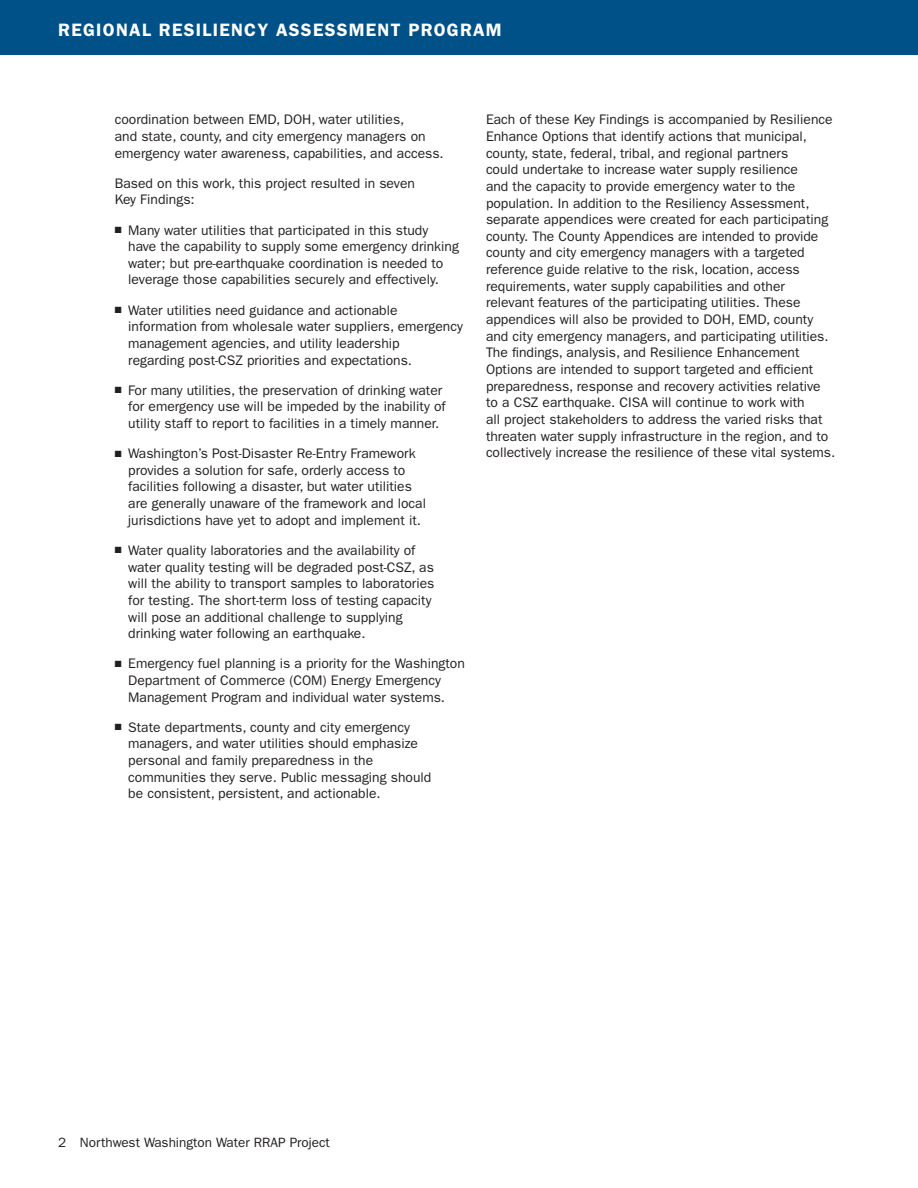
<style>
.page{position:relative;width:918px;height:1188px;background:#fff}
.page>*{position:absolute;margin:0;border:0;box-sizing:border-box;transform-origin:0 0}
.t1{font:600 18px "ITC Franklin Gothic Std";letter-spacing:.07em;color:#fff}
.Body{font:13.8px/16.6px "ITC Franklin Gothic Std";color:#231f20}
.t2{font:13.5px "ITC Franklin Gothic Std";color:#231f20}
</style>
<div class="page">
<div style="left:0;top:0;width:918px;height:55px;background:#005187"></div>
<h1 class="t1" style="left:58px;top:19px;width:445px">REGIONAL RESILIENCY ASSESSMENT PROGRAM</h1>
<p class="Body" style="left:115px;top:111px;width:331px">coordination between EMD, DOH, water utilities,<br>and state, county, and city emergency managers on emergency water awareness, capabilities, and access.</p>
<p class="Body" style="left:115px;top:175px;width:302px">Based on this work, this project resulted in seven<br>Key Findings:</p>
<p class="Body" style="left:128px;top:222px;width:332px;text-indent:-14px">■ Many water utilities that participated in this study have the capability to supply some emergency drinking water; but pre-earthquake coordination is needed to leverage those capabilities securely and effectively.</p>
<p class="Body" style="left:128px;top:302px;width:336px;text-indent:-14px">■ Water utilities need guidance and actionable information from wholesale water suppliers, emergency management agencies, and utility leadership<br>regarding post-CSZ priorities and expectations.</p>
<p class="Body" style="left:128px;top:382px;width:319px;text-indent:-14px">■ For many utilities, the preservation of drinking water for emergency use will be impeded by the inability of utility staff to report to facilities in a timely manner.</p>
<p class="Body" style="left:128px;top:445px;width:299px;text-indent:-14px">■ Washington’s Post-Disaster Re-Entry Framework provides a solution for safe, orderly access to facilities following a disaster, but water utilities are generally unaware of the framework and local jurisdictions have yet to adopt and implement it.</p>
<p class="Body" style="left:128px;top:542px;width:308px;text-indent:-14px">■ Water quality laboratories and the availability of water quality testing will be degraded post-CSZ, as will the ability to transport samples to laboratories for testing. The short-term loss of testing capacity will pose an additional challenge to supplying drinking water following an earthquake.</p>
<p class="Body" style="left:128px;top:655px;width:338px;text-indent:-14px">■ Emergency fuel planning is a priority for the Washington<br>Department of Commerce (COM) Energy Emergency<br>Management Program and individual water systems.</p>
<p class="Body" style="left:128px;top:719px;width:305px;text-indent:-14px">■ State departments, county and city emergency managers, and water utilities should emphasize personal and family preparedness in the communities they serve. Public messaging should be consistent, persistent, and actionable.</p>
<p class="Body" style="left:486px;top:111px;width:351px">Each of these Key Findings is accompanied by Resilience Enhance Options that identify actions that municipal, county, state, federal, tribal, and regional partners<br>could undertake to increase water supply resilience<br>and the capacity to provide emergency water to the population. In addition to the Resiliency Assessment, separate appendices were created for each participating county. The County Appendices are intended to provide county and city emergency managers with a targeted reference guide relative to the risk, location, access requirements, water supply capabilities and other relevant features of the participating utilities. These appendices will also be provided to DOH, EMD, county and city emergency managers, and participating utilities.<br>The findings, analysis, and Resilience Enhancement Options are intended to support targeted and efficient preparedness, response and recovery activities relative to a CSZ earthquake. CISA will continue to work with<br>all project stakeholders to address the varied risks that threaten water supply infrastructure in the region, and to collectively increase the resilience of these vital systems.</p>
<p class="t2" style="left:58px;top:1134px;width:273px">2 Northwest Washington Water RRAP Project</p>
</div>
